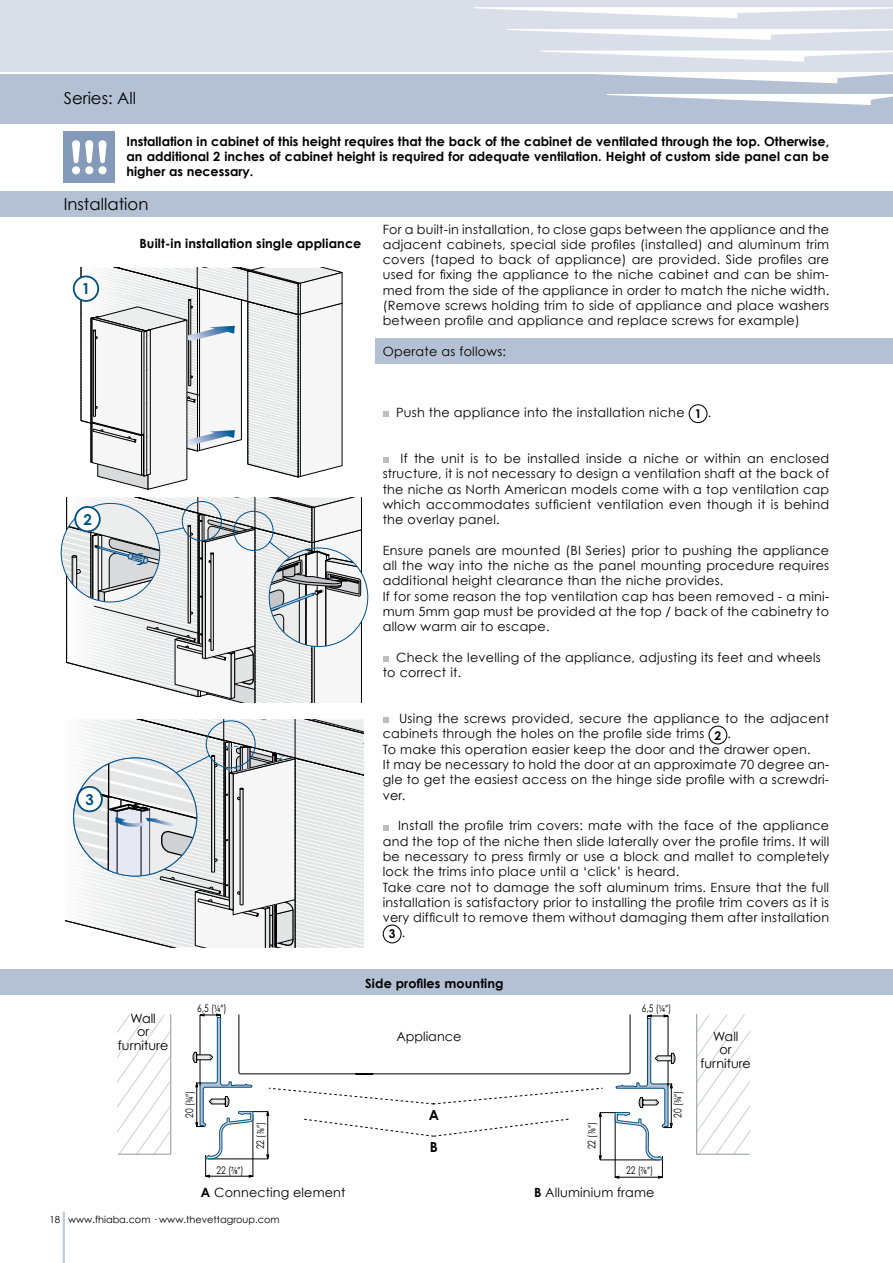
<style>
.page{position:relative;width:893px;height:1263px;background:#fff}
.page>*{position:absolute;margin:0;border:0;box-sizing:border-box;transform-origin:0 0}
.t1{font:16.5px "Century Gothic";color:#000}
.t2{font:700 15px "Century Gothic";color:#005180}
.t3{font:700 13.95px "Century Gothic";color:#000}
.t4{font:12.75px/15.3px "Century Gothic";letter-spacing:.02em;color:#000}
.t5{font:700 12.75px/15.3px "Century Gothic";letter-spacing:.01em;color:#000;text-align:justify}
.t6{font:12.75px/13.5px "Century Gothic";color:#000;text-align:center}
.t7{font:700 12px "Century Gothic";color:#000}
.t8{font:10.5px "Century Gothic";color:#000;scale:.8 1}
.t9{font:9.75px "Century Gothic";color:#000}
.s1{font-weight:400;font-size:12.75px}
.s2{font-family:"Myriad Pro"}
.s3{font-weight:700}
</style>
<div class="page">
<div style="left:0;top:0;width:893px;height:72px;background:#d9dee9"></div>
<div style="left:0;top:72px;width:893px;height:51px;background:#b4c0d4"></div>
<hr style="left:0;top:72px;width:893px;height:1px;background:#fff">
<svg style="left:474px;top:7px;width:419px;height:98px"></svg>
<hr style="left:63px;top:1212px;width:2px;height:51px;background:#c1cadb">
<svg style="left:80px;top:268px;width:263px;height:222px"></svg>
<div style="left:0;top:191px;width:893px;height:26px;background:#b4c0d4"></div>
<svg style="left:66px;top:719px;width:298px;height:229px"></svg>
<svg style="left:61px;top:497px;width:307px;height:206px"></svg>
<div style="left:375px;top:338px;width:518px;height:26px;background:#b4c0d4"></div>
<div style="left:75px;top:507px;width:25px;height:24px;background:#fff;border-radius:50%"></div>
<div style="left:74px;top:506px;width:27px;height:26px;border:2px solid #005180;border-radius:50%"></div>
<div style="left:77px;top:787px;width:25px;height:24px;background:#fff;border-radius:50%"></div>
<div style="left:77px;top:786px;width:26px;height:26px;border:2px solid #005180;border-radius:50%"></div>
<div style="left:74px;top:276px;width:24px;height:25px;background:#fff;border-radius:50%"></div>
<div style="left:73px;top:276px;width:26px;height:26px;border:2px solid #005180;border-radius:50%"></div>
<svg style="left:117px;top:1014px;width:55px;height:141px"></svg>
<svg style="left:696px;top:1014px;width:54px;height:141px"></svg>
<svg style="left:192px;top:1014px;width:484px;height:164px"></svg>
<div style="left:0;top:969px;width:893px;height:26px;background:#b4c0d4"></div>
<div style="left:64px;top:132px;width:51px;height:51px;background:#849ab9"></div>
<div style="left:85px;top:166px;width:8px;height:8px;background:#fff;border-radius:50%"></div>
<div style="left:72px;top:166px;width:8px;height:8px;background:#fff;border-radius:50%"></div>
<div style="left:98px;top:166px;width:9px;height:8px;background:#fff;border-radius:50%"></div>
<svg style="left:72px;top:140px;width:35px;height:23px"></svg>
<svg style="left:383px;top:411px;width:5px;height:6px"></svg>
<div style="left:689px;top:404px;width:18px;height:19px;border:1px solid #000;border-radius:50%"></div>
<svg style="left:383px;top:457px;width:5px;height:6px"></svg>
<svg style="left:383px;top:656px;width:5px;height:6px"></svg>
<svg style="left:383px;top:717px;width:5px;height:6px"></svg>
<div style="left:708px;top:726px;width:19px;height:18px;border:1px solid #000;border-radius:50%"></div>
<svg style="left:383px;top:825px;width:5px;height:5px"></svg>
<div style="left:383px;top:924px;width:19px;height:19px;border:1px solid #000;border-radius:50%"></div>
<p class="t1" style="left:64px;top:88px;width:74px">Series: All</p>
<p class="t5" style="left:126px;top:133px;width:704px">Installation in cabinet of this height requires that the back of the cabinet de ventilated through the top. Otherwise, an additional 2 inches of cabinet height is required for adequate ventilation. Height of custom side panel can be higher as necessary.</p>
<p class="t1" style="left:64px;top:194px;width:86px">Installation</p>
<p class="t2" style="left:82px;top:279px;width:10px">1</p>
<p class="t5" style="left:139px;top:235px;width:223px">Built-in installation single appliance</p>
<p class="t2" style="left:83px;top:510px;width:10px">2</p>
<p class="t2" style="left:85px;top:790px;width:10px">3</p>
<p class="t4" style="left:383px;top:221px;width:448px;text-align:justify">For a built-in installation, to close gaps between the appliance and the adjacent cabinets, special side profiles (installed) and aluminum trim covers (taped to back of appliance) are provided. Side profiles are used for fixing the appliance to the niche cabinet and can be shim&shy;med from the side of the appliance in order to match the niche width. (Remove screws holding trim to side of appliance and place washers between profile and appliance and replace screws for example)</p>
<p class="t4" style="left:383px;top:343px;width:125px">Operate as follows:</p>
<p class="t4" style="left:396px;top:405px;width:317px">Push the appliance into the installation niche <sub>1</sub> .</p>
<p class="t4" style="left:383px;top:451px;width:448px;text-align:justify;text-indent:18px">If the unit is to be installed inside a niche or within an enclosed structure, it is not necessary to design a ventilation shaft at the back of the niche as North American models come with a top ventilation cap which accommodates sufficient ventilation even though it is behind the overlay panel.</p>
<p class="t4" style="left:383px;top:542px;width:448px">Ensure panels are mounted (BI Series) prior to pushing the appliance all the way into the niche as the panel mounting procedure requires additional height clearance than the niche provides.<br>If for some reason the top ventilation cap has been removed - a mini&shy;mum 5mm gap must be provided at the top / back of the cabinetry to allow warm air to escape.</p>
<p class="t4" style="left:383px;top:649px;width:440px;text-indent:13px">Check the levelling of the appliance, adjusting its feet and wheels to correct it.</p>
<p class="t4" style="left:383px;top:711px;width:448px;text-indent:16px">Using the screws provided, secure the appliance to the adjacent cabinets through the holes on the profile side trims <sub>2</sub> .<br>To make this operation easier keep the door and the drawer open.<br>It may be necessary to hold the door at an approximate 70 degree an&shy;gle to get the easiest access on the hinge side profile with a screwdri&shy;ver.</p>
<p class="t4" style="left:383px;top:818px;width:448px;text-indent:15px">Install the profile trim covers: mate with the face of the appliance and the top of the niche then slide laterally over the profile trims. It will be necessary to press firmly or use a block and mallet to completely lock the trims into place until a ‘click’ is heard.<br>Take care not to damage the soft aluminum trims. Ensure that the full installation is satisfactory prior to installing the profile trim covers as it is very difficult to remove them without damaging them after installation</p>
<p class="t7" style="left:389px;top:926px;width:18px">3 <span class="s1">.</span></p>
<p class="t6" style="left:118px;top:1011px;width:52px">Wall<br>or furniture</p>
<p class="t5" style="left:365px;top:975px;width:140px">Side profiles mounting</p>
<p class="t8" style="left:197px;top:1001px;width:38px">6,5 (<span class="s2">¼”</span>)</p>
<p class="t8" style="left:642px;top:1001px;width:38px">6,5 (<span class="s2">¼”</span>)</p>
<p class="t6" style="left:396px;top:1029px;width:66px">Appliance</p>
<p class="t6" style="left:700px;top:1029px;width:52px">Wall<br>or furniture</p>
<p class="t9" style="left:49px;top:1213px;width:12px">18</p>
<p class="t8" style="left:183px;top:1118px;width:35px;rotate:-90deg">20 (<span class="s2">¾”</span>)</p>
<p class="t8" style="left:671px;top:1118px;width:35px;rotate:-90deg">20 (<span class="s2">¾”</span>)</p>
<p class="t8" style="left:254px;top:1149px;width:35px;rotate:-90deg">22 (<span class="s2">7⁄8”</span>)</p>
<p class="t8" style="left:585px;top:1149px;width:35px;rotate:-90deg">22 (<span class="s2">7⁄8”</span>)</p>
<p class="t8" style="left:216px;top:1164px;width:35px">22 (<span class="s2">7⁄8”</span>)</p>
<p class="t8" style="left:626px;top:1164px;width:35px">22 (<span class="s2">7⁄8”</span>)</p>
<p class="t3" style="left:429px;top:1106px;width:12px">A</p>
<p class="t3" style="left:430px;top:1138px;width:10px">B</p>
<p class="t4" style="left:201px;top:1184px;width:146px"><span class="s3">A</span> Connecting element</p>
<p class="t4" style="left:534px;top:1184px;width:122px"><span class="s3">B</span> Alluminium frame</p>
<p class="t9" style="left:68px;top:1213px;width:213px">www.fhiaba.com · www.thevettagroup.com</p>
</div>
